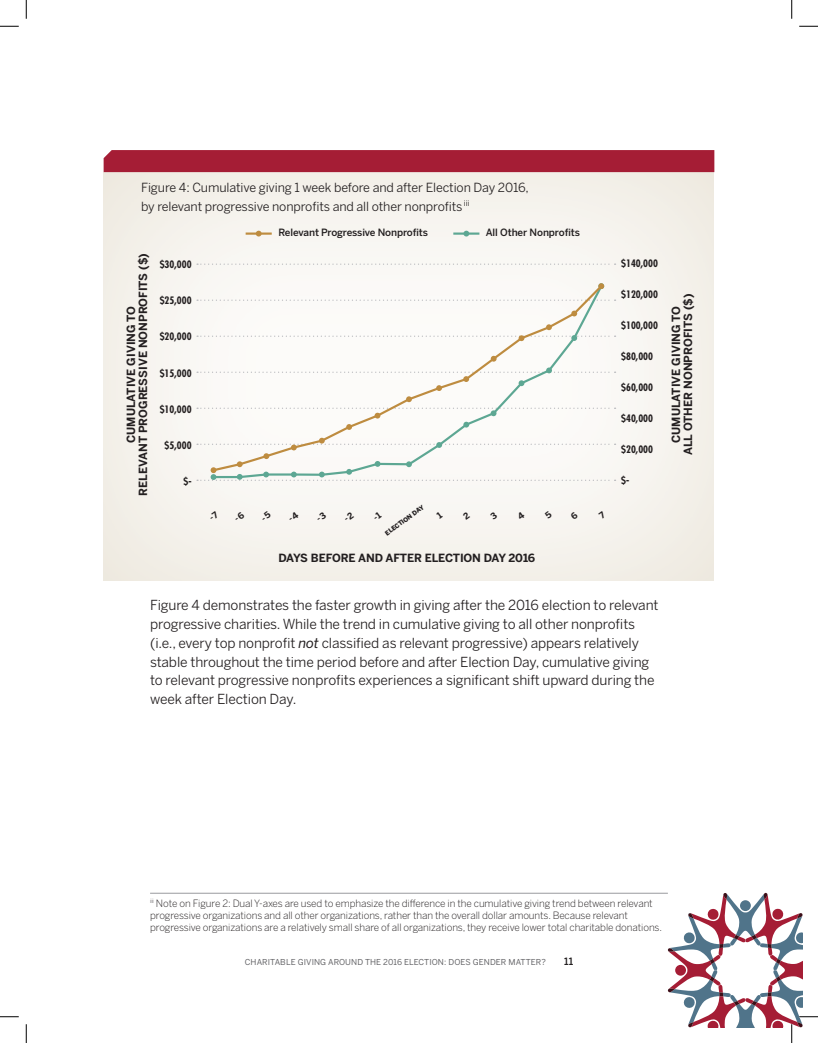
<style>
.page{position:relative;width:818px;height:1043px;background:#fff}
.page>*{position:absolute;margin:0;border:0;box-sizing:border-box;transform-origin:0 0}
.t1{font:13.75px/18.8px "Benton Sans";letter-spacing:-.01em;color:#231f20}
.t2{font:12.5px/18.8px "Benton Sans";letter-spacing:-.01em;color:#231f20}
.t3{font:700 11.25px/11.9px "Benton Sans";color:#231f20;text-align:center}
.t4{font:300 10px/12px "Benton Sans";letter-spacing:-.01em;color:#231f20}
.t5{font:700 condensed 10px "Futura";color:#231f20}
.t6{font:500 10px "Benton Sans";letter-spacing:-.01em;color:#231f20}
.t7{font:8.12px "Benton Sans";letter-spacing:.01em;color:#636366}
.t8{font:900 6.25px "Benton Sans";color:#231f20}
.s1{font-style:italic}
</style>
<div class="page">
<div style="left:103px;top:171px;width:611px;height:411px;background:#f5f3ed"></div>
<hr style="left:150px;top:892px;width:518px;height:1px;background:#999b9e">
<svg style="left:197px;top:263px;width:418px;height:2px"></svg>
<svg style="left:197px;top:299px;width:418px;height:2px"></svg>
<div style="left:104px;top:150px;width:610px;height:22px;background:#a51d35"></div>
<hr style="left:245px;top:232px;width:27px;height:3px;background:#be8c40">
<hr style="left:453px;top:232px;width:26px;height:3px;background:#5da793">
<svg style="left:197px;top:443px;width:418px;height:38px"></svg>
<div style="left:211px;top:283px;width:393px;height:190px;background:#fcfaf8"></div>
<svg style="left:0;top:25px;width:19px;height:2px"></svg>
<svg style="left:799px;top:25px;width:19px;height:2px"></svg>
<svg style="left:0;top:1016px;width:19px;height:1px"></svg>
<svg style="left:25px;top:0;width:2px;height:19px"></svg>
<svg style="left:25px;top:1024px;width:2px;height:18px"></svg>
<svg style="left:791px;top:0;width:1px;height:19px"></svg>
<svg style="left:667px;top:892px;width:151px;height:150px"></svg>
<p class="t2" style="left:141px;top:178px;width:389px">Figure 4: Cumulative giving 1 week before and after Election Day 2016, by relevant progressive nonprofits and all other nonprofits <sup>iii</sup></p>
<p class="t6" style="left:278px;top:226px;width:151px">Relevant Progressive Nonprofits</p>
<p class="t6" style="left:485px;top:226px;width:96px">All Other Nonprofits</p>
<p class="t3" style="left:125px;top:496px;width:244px;rotate:-90deg">CUMULATIVE GIVING TO<br>RELEVANT PROGRESSIVE NONPROFITS ($)</p>
<p class="t5" style="left:160px;top:258px;width:33px">$30,000</p>
<p class="t5" style="left:160px;top:294px;width:33px">$25,000</p>
<p class="t5" style="left:160px;top:330px;width:33px">$20,000</p>
<p class="t5" style="left:160px;top:366px;width:33px">$15,000</p>
<p class="t5" style="left:160px;top:402px;width:33px">$10,000</p>
<p class="t5" style="left:165px;top:438px;width:28px">$5,000</p>
<p class="t5" style="left:183px;top:474px;width:10px">$-</p>
<p class="t8" style="left:383px;top:530px;width:48px;rotate:-36deg">ELECTION DAY</p>
<p class="t3" style="left:278px;top:552px;width:258px">DAYS BEFORE AND AFTER ELECTION DAY 2016</p>
<p class="t5" style="left:621px;top:257px;width:38px">$140,000</p>
<p class="t5" style="left:621px;top:288px;width:38px">$120,000</p>
<p class="t5" style="left:621px;top:319px;width:38px">$100,000</p>
<p class="t5" style="left:621px;top:350px;width:33px">$80,000</p>
<p class="t5" style="left:621px;top:381px;width:33px">$60,000</p>
<p class="t5" style="left:621px;top:412px;width:33px">$40,000</p>
<p class="t5" style="left:621px;top:443px;width:33px">$20,000</p>
<p class="t5" style="left:621px;top:474px;width:10px">$-</p>
<p class="t3" style="left:670px;top:455px;width:163px;rotate:-90deg">CUMULATIVE GIVING TO<br>ALL OTHER NONPROFITS ($)</p>
<p class="t1" style="left:150px;top:596px;width:510px">Figure 4 demonstrates the faster growth in giving after the 2016 election to relevant progressive charities. While the trend in cumulative giving to all other nonprofits (i.e., every top nonprofit <span class="s1">not</span> classified as relevant progressive) appears relatively stable throughout the time period before and after Election Day, cumulative giving to relevant progressive nonprofits experiences a significant shift upward during the week after Election Day.</p>
<p class="t4" style="left:150px;top:897px;width:513px"><sup>iii</sup> Note on Figure 2: Dual Y-axes are used to emphasize the difference in the cumulative giving trend between relevant progressive organizations and all other organizations, rather than the overall dollar amounts. Because relevant progressive organizations are a relatively small share of all organizations, they receive lower total charitable donations.</p>
<p class="t7" style="left:245px;top:956px;width:303px">CHARITABLE GIVING AROUND THE 2016 ELECTION: DOES GENDER MATTER?</p>
<p class="t6" style="left:564px;top:954px;width:11px">11</p>
</div>
